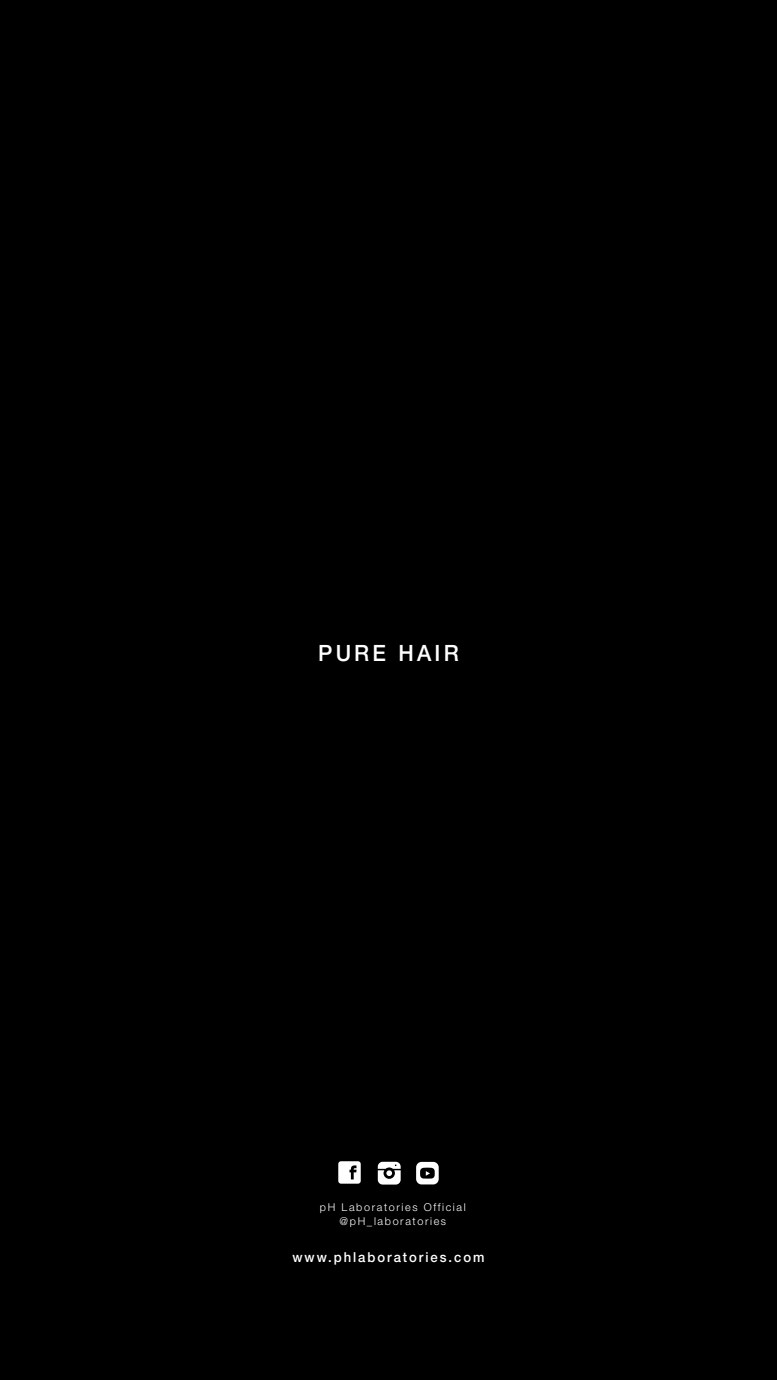
<style>
.page{position:relative;width:777px;height:1380px;background:#fff}
.page>*{position:absolute;margin:0;border:0;box-sizing:border-box;transform-origin:0 0}
.t1{font:500 22.5px "Helvetica Neue LT Std";letter-spacing:.15em;color:#fff;scale:.95 1}
.t2{font:500 13.75px "Helvetica Neue LT Std";letter-spacing:.15em;color:#fff;scale:.95 1}
.t3{font:300 10.81px/14.9px "Helvetica Neue LT Std";letter-spacing:.15em;color:#fff;text-align:center}
</style>
<div class="page">
<div style="left:0;top:0;width:776px;height:1380px;background:#000"></div>
<svg style="left:338px;top:1161px;width:22px;height:23px"></svg>
<svg style="left:377px;top:1162px;width:23px;height:23px"></svg>
<svg style="left:416px;top:1162px;width:22px;height:22px"></svg>
<h1 class="t1" style="left:318px;top:640px;width:149px">PURE HAIR</h1>
<p class="t3" style="left:320px;top:1199px;width:147px">pH Laboratories Official @pH_laboratories</p>
<p class="t2" style="left:292px;top:1249px;width:204px">www.phlaboratories.com</p>
</div>
